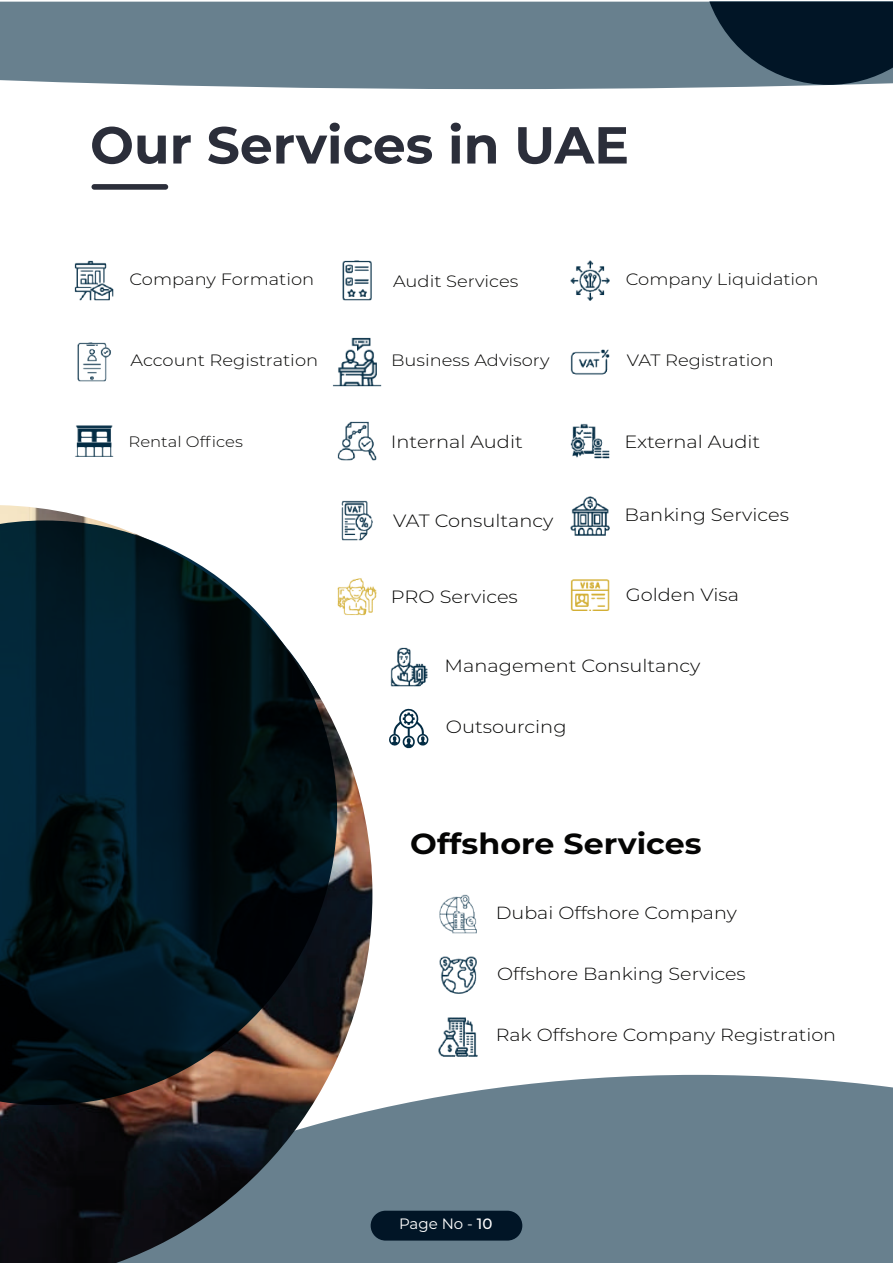
<style>
.page{position:relative;width:893px;height:1263px;background:#fff}
.page>*{position:absolute;margin:0;border:0;box-sizing:border-box;transform-origin:0 0}
.t1{font:700 51.9px "Montserrat";color:#2b2e3a}
.t2{font:700 28.95px "Montserrat";color:#050504;scale:1.09 1}
.t3{font:300 17.85px "Montserrat";color:#050504;scale:1.09 1}
.t4{font:300 17.55px "Montserrat";color:#050504;scale:1.09 1}
.t5{font:300 16.5px "Montserrat";color:#050504;scale:1.09 1}
.t6{font:300 15.15px "Montserrat";color:#050504;scale:1.09 1}
.t7{font:15px "Montserrat";color:#fff}
.s1{font-weight:500}
</style>
<div class="page">
<div style="left:372px;top:1075px;width:521px;height:188px;background:#68808e"></div>
<div style="left:92px;top:184px;width:76px;height:6px;background:#2b2e3a;border-radius:3px"></div>
<img style="left:570px;top:349px;width:40px;height:26px">
<img style="left:77px;top:342px;width:34px;height:39px">
<img style="left:333px;top:337px;width:48px;height:49px">
<img style="left:342px;top:261px;width:30px;height:39px">
<img style="left:74px;top:261px;width:40px;height:39px">
<img style="left:570px;top:261px;width:40px;height:39px">
<img style="left:75px;top:425px;width:39px;height:32px">
<img style="left:337px;top:421px;width:40px;height:40px">
<img style="left:570px;top:423px;width:40px;height:36px">
<img style="left:390px;top:647px;width:38px;height:40px">
<img style="left:341px;top:501px;width:32px;height:25px">
<img style="left:570px;top:496px;width:40px;height:40px">
<img style="left:372px;top:586px;width:5px;height:27px">
<img style="left:570px;top:579px;width:40px;height:32px">
<img style="left:439px;top:894px;width:38px;height:39px">
<img style="left:439px;top:956px;width:38px;height:38px">
<img style="left:439px;top:1017px;width:38px;height:39px">
<div style="left:371px;top:1211px;width:151px;height:29px;background:#011526;border-radius:15px"></div>
<img style="left:0;top:505px;width:372px;height:758px">
<svg style="left:0;top:520px;width:337px;height:585px;background:#212f35"></svg>
<svg style="left:389px;top:709px;width:40px;height:39px"></svg>
<svg style="left:0;top:2px;width:893px;height:87px;background:#5c7381"></svg>
<h1 class="t1" style="left:90px;top:108px;width:540px">Our Services in UAE</h1>
<p class="t5" style="left:130px;top:268px;width:171px">Company Formation</p>
<p class="t5" style="left:393px;top:269px;width:116px">Audit Services</p>
<p class="t5" style="left:626px;top:268px;width:178px">Company Liquidation</p>
<p class="t5" style="left:130px;top:349px;width:174px">Account Registration</p>
<p class="t5" style="left:391px;top:349px;width:147px">Business Advisory</p>
<p class="t5" style="left:627px;top:349px;width:136px">VAT Registration</p>
<p class="t6" style="left:129px;top:431px;width:106px">Rental Offices</p>
<p class="t3" style="left:391px;top:429px;width:123px">Internal Audit</p>
<p class="t3" style="left:624px;top:429px;width:126px">External Audit</p>
<p class="t3" style="left:393px;top:509px;width:148px">VAT Consultancy</p>
<p class="t3" style="left:624px;top:502px;width:153px">Banking Services</p>
<p class="t3" style="left:391px;top:585px;width:118px">PRO Services</p>
<p class="t3" style="left:626px;top:583px;width:106px">Golden Visa</p>
<p class="t3" style="left:444px;top:654px;width:236px">Management Consultancy</p>
<p class="t3" style="left:446px;top:715px;width:112px">Outsourcing</p>
<h2 class="t2" style="left:410px;top:823px;width:269px">Offshore Services</h2>
<p class="t4" style="left:496px;top:900px;width:223px">Dubai Offshore Company</p>
<p class="t4" style="left:497px;top:962px;width:230px">Offshore Banking Services</p>
<p class="t4" style="left:496px;top:1023px;width:314px">Rak Offshore Company Registration</p>
<p class="t7" style="left:399px;top:1214px;width:95px">Page No - <span class="s1">10</span></p>
</div>
